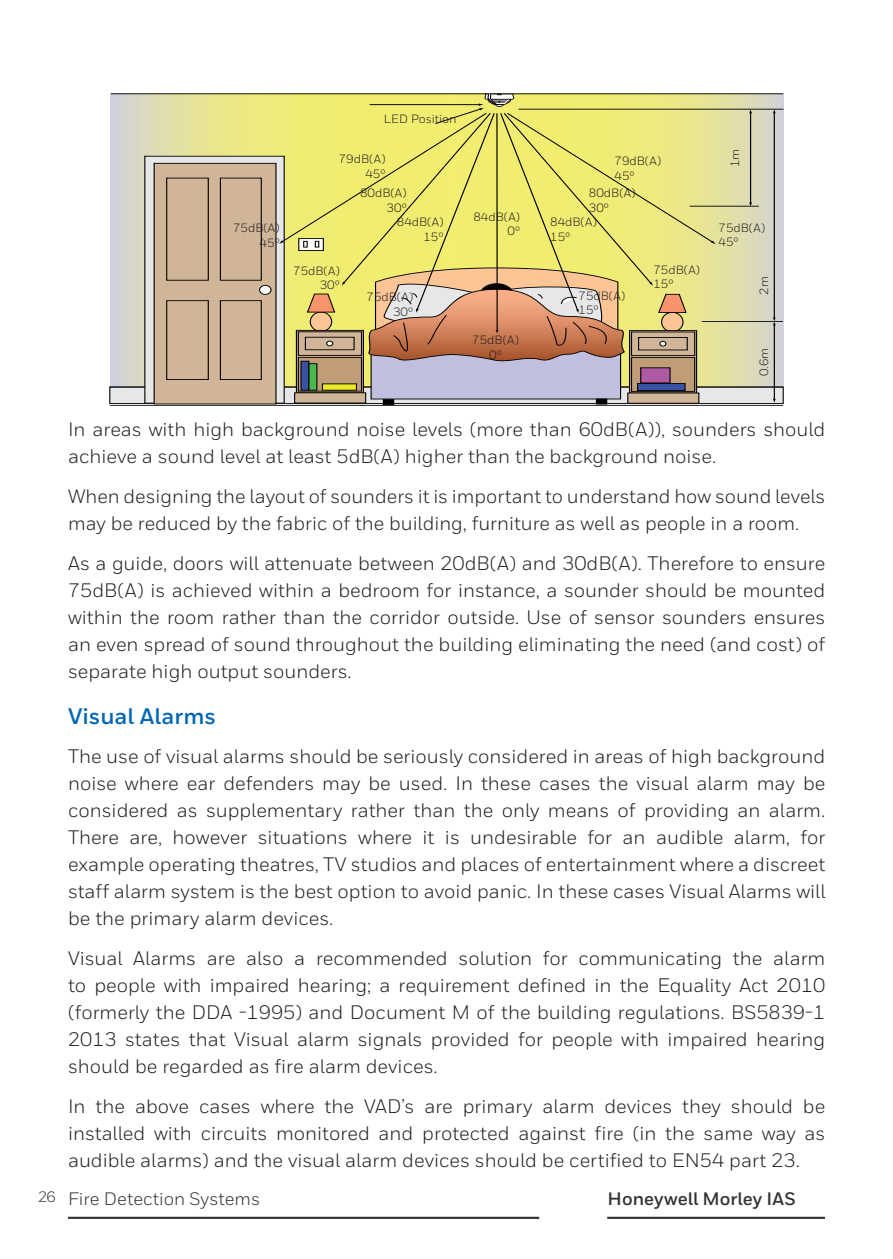
<style>
.page{position:relative;width:893px;height:1259px;background:#fff}
.page>*{position:absolute;margin:0;border:0;box-sizing:border-box;transform-origin:0 0}
.t1{font:700 22.5px "Honeywell Sans";color:#0166b3}
.t2{font:19.5px/27px "Honeywell Sans";color:#231f20;text-align:justify}
.t3{font:18px "Honeywell Sans";color:#333233}
.t4{font:700 18px "Honeywell Sans";color:#333233}
.t5{font:12px/14.4px "Honeywell Sans";color:#231f20;text-align:right}
</style>
<div class="page">
<hr style="left:68px;top:1216px;width:471px;height:3px;background:#333233">
<hr style="left:607px;top:1216px;width:218px;height:3px;background:#333233">
<svg style="left:111px;top:95px;width:672px;height:291px;background:#d8d6bd"></svg>
<div style="left:110px;top:387px;width:673px;height:17px;background:#e6e7e8;border:1px solid #000"></div>
<hr style="left:110px;top:386px;width:673px;height:1px;background:#000">
<div style="left:145px;top:156px;width:139px;height:247px;background:#e6e7e8"></div>
<hr style="left:110px;top:405px;width:673px;height:1px;background:#000">
<hr style="left:111px;top:94px;width:672px;height:1px;background:#000">
<hr style="left:519px;top:109px;width:265px;height:1px;background:#000">
<hr style="left:702px;top:321px;width:81px;height:1px;background:#000">
<hr style="left:690px;top:206px;width:69px;height:1px;background:#000">
<hr style="left:750px;top:112px;width:1px;height:91px;background:#000">
<svg style="left:749px;top:203px;width:3px;height:4px"></svg>
<hr style="left:774px;top:324px;width:1px;height:76px;background:#000">
<hr style="left:774px;top:112px;width:1px;height:206px;background:#000">
<svg style="left:773px;top:317px;width:3px;height:8px"></svg>
<svg style="left:154px;top:94px;width:562px;height:310px;background:#d6c882"></svg>
<p class="t5" style="left:233px;top:221px;width:48px">75dB(A)<br>45º</p>
<p class="t5" style="left:384px;top:111px;width:74px">LED Position</p>
<p class="t5" style="left:728px;top:167px;width:20px;rotate:-90deg">1m</p>
<p class="t5" style="left:339px;top:152px;width:48px">79dB(A)<br>45º</p>
<p class="t5" style="left:614px;top:154px;width:48px;text-align:left">79dB(A)<br>45º</p>
<p class="t5" style="left:360px;top:186px;width:48px">80dB(A)<br>30º</p>
<p class="t5" style="left:589px;top:186px;width:48px;text-align:left">80dB(A)<br>30º</p>
<p class="t5" style="left:397px;top:215px;width:48px">84dB(A)<br>15º</p>
<p class="t5" style="left:550px;top:215px;width:48px;text-align:left">84dB(A)<br>15º</p>
<p class="t5" style="left:473px;top:209px;width:48px">84dB(A)<br>0º</p>
<p class="t5" style="left:718px;top:220px;width:48px;text-align:left">75dB(A)<br>45º</p>
<p class="t5" style="left:293px;top:263px;width:48px">75dB(A)<br>30º</p>
<p class="t5" style="left:366px;top:290px;width:48px">75dB(A)<br>30º</p>
<p class="t5" style="left:472px;top:333px;width:48px;text-align:center">75dB(A)<br>0º</p>
<p class="t5" style="left:578px;top:288px;width:48px;text-align:left">75dB(A)<br>15º</p>
<p class="t5" style="left:653px;top:263px;width:48px;text-align:left">75dB(A)<br>15º</p>
<p class="t5" style="left:757px;top:294px;width:20px;rotate:-90deg">2m</p>
<p class="t5" style="left:757px;top:376px;width:30px;rotate:-90deg">0.6m</p>
<p class="t2" style="left:68px;top:416px;width:759px">In areas with high background noise levels (more than 60dB(A)), sounders should achieve a sound level at least 5dB(A) higher than the background noise.</p>
<p class="t2" style="left:68px;top:483px;width:759px">When designing the layout of sounders it is important to understand how sound levels may be reduced by the fabric of the building, furniture as well as people in a room.</p>
<p class="t2" style="left:68px;top:549px;width:759px">As a guide, doors will attenuate between 20dB(A) and 30dB(A). Therefore to ensure 75dB(A) is achieved within a bedroom for instance, a sounder should be mounted within the room rather than the corridor outside. Use of sensor sounders ensures an even spread of sound throughout the building eliminating the need (and cost) of separate high output sounders.</p>
<p class="t1" style="left:68px;top:702px;width:149px">Visual Alarms</p>
<p class="t2" style="left:68px;top:743px;width:759px">The use of visual alarms should be seriously considered in areas of high background noise where ear defenders may be used. In these cases the visual alarm may be considered as supplementary rather than the only means of providing an alarm.<br>There are, however situations where it is undesirable for an audible alarm, for example operating theatres, TV studios and places of entertainment where a discreet staff alarm system is the best option to avoid panic. In these cases Visual Alarms will be the primary alarm devices.</p>
<p class="t2" style="left:68px;top:945px;width:759px">Visual Alarms are also a recommended solution for communicating the alarm to people with impaired hearing; a requirement defined in the Equality Act 2010 (formerly the DDA -1995) and Document M of the building regulations. BS5839-1<br>2013 states that Visual alarm signals provided for people with impaired hearing should be regarded as fire alarm devices.</p>
<p class="t2" style="left:68px;top:1093px;width:759px">In the above cases where the VAD’s are primary alarm devices they should be installed with circuits monitored and protected against fire (in the same way as audible alarms) and the visual alarm devices should be certified to EN54 part 23.</p>
<p class="t3" style="left:38px;top:1188px;width:223px"><sup>26</sup> Fire Detection Systems</p>
<p class="t4" style="left:608px;top:1187px;width:190px">Honeywell Morley IAS</p>
</div>
